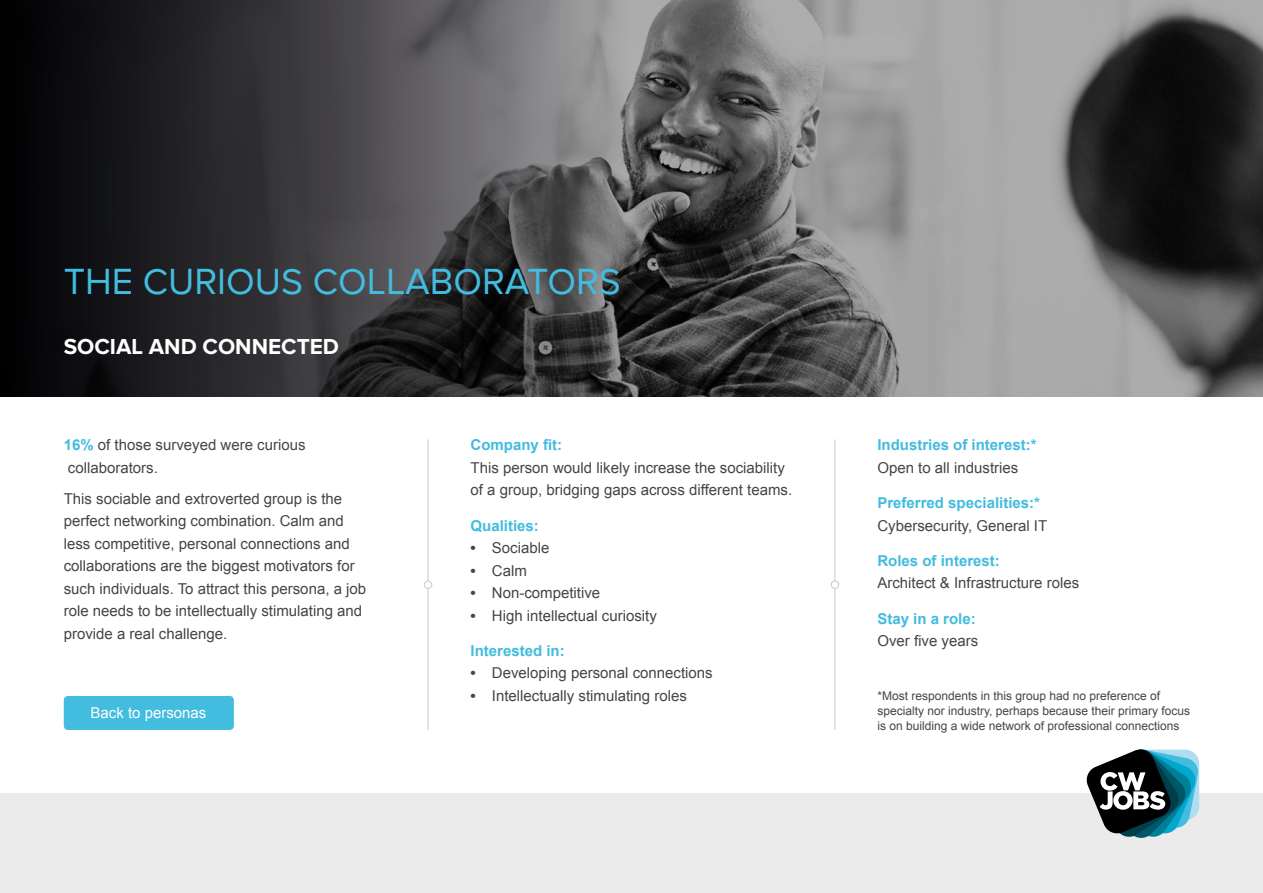
<style>
.page{position:relative;width:1263px;height:893px;background:#fff}
.page>*{position:absolute;margin:0;border:0;box-sizing:border-box;transform-origin:0 0}
.t1{font:37.5px "Proxima Nova";color:#42bcdf}
.t2{font:700 22.5px "Proxima Nova";color:#fff}
.t3{font:15px/22.5px "Arial";color:#454545}
.t4{font:700 15px "Arial";color:#42bcdf}
.t5{font:15px "Arial";color:#fff}
.t6{font:12px/15px "Arial";color:#454545}
.s1{font-weight:700;color:#42bcdf}
.s2{font-weight:700}
</style>
<div class="page">
<img style="left:631px;top:0;width:632px;height:397px">
<svg style="left:0;top:0;width:631px;height:397px;background:#38373a"></svg>
<hr style="left:834px;top:439px;width:1px;height:291px;background:#ccc">
<div style="left:831px;top:581px;width:8px;height:7px;background:#fff;border-radius:50%"></div>
<div style="left:831px;top:580px;width:8px;height:9px;border:1px solid #ccc;border-radius:50%"></div>
<div style="left:0;top:794px;width:1263px;height:99px;background:#ebebeb"></div>
<svg style="left:1087px;top:750px;width:112px;height:88px"></svg>
<hr style="left:427px;top:439px;width:2px;height:291px;background:#ccc">
<div style="left:424px;top:581px;width:8px;height:7px;background:#fff;border-radius:50%"></div>
<div style="left:424px;top:580px;width:8px;height:9px;border:1px solid #ccc;border-radius:50%"></div>
<div style="left:64px;top:696px;width:170px;height:34px;background:#42bcdf;border-radius:4px"></div>
<h1 class="t1" style="left:64px;top:260px;width:559px">THE CURIOUS COLLABORATORS</h1>
<h2 class="t2" style="left:64px;top:337px;width:277px">SOCIAL AND CONNECTED</h2>
<p class="t3" style="left:64px;top:434px;width:243px"><span class="s1">16%</span> of those surveyed were curious collaborators.</p>
<p class="t3" style="left:64px;top:487px;width:304px">This sociable and extroverted group is the perfect networking combination. Calm and less competitive, personal connections and collaborations are the biggest motivators for such individuals. To attract this persona, a job role needs to be intellectually stimulating and provide a real challenge.</p>
<p class="t5" style="left:91px;top:703px;width:117px">Back to personas</p>
<p class="t4" style="left:471px;top:434px;width:93px">Company fit:</p>
<p class="t3" style="left:471px;top:456px;width:323px">This person would likely increase the sociability of a group, bridging gaps across different teams.</p>
<p class="t4" style="left:471px;top:515px;width:70px">Qualities:</p>
<p class="t3" style="left:471px;top:537px;width:80px"><span class="s2">•</span> Sociable</p>
<p class="t3" style="left:471px;top:559px;width:58px"><span class="s2">•</span> Calm</p>
<p class="t3" style="left:471px;top:582px;width:131px"><span class="s2">•</span> Non-competitive</p>
<p class="t3" style="left:471px;top:604px;width:188px"><span class="s2">•</span> High intellectual curiosity</p>
<p class="t4" style="left:471px;top:640px;width:96px">Interested in:</p>
<p class="t3" style="left:471px;top:662px;width:244px"><span class="s2">•</span> Developing personal connections</p>
<p class="t3" style="left:471px;top:684px;width:218px"><span class="s2">•</span> Intellectually stimulating roles</p>
<p class="t4" style="left:877px;top:434px;width:161px">Industries of interest:*</p>
<p class="t3" style="left:877px;top:456px;width:142px">Open to all industries</p>
<p class="t4" style="left:877px;top:492px;width:164px">Preferred specialities:*</p>
<p class="t3" style="left:877px;top:514px;width:171px">Cybersecurity, General IT</p>
<p class="t4" style="left:877px;top:550px;width:124px">Roles of interest:</p>
<p class="t3" style="left:877px;top:572px;width:203px">Architect &amp; Infrastructure roles</p>
<p class="t4" style="left:877px;top:608px;width:100px">Stay in a role:</p>
<p class="t3" style="left:877px;top:630px;width:102px">Over five years</p>
<p class="t6" style="left:877px;top:688px;width:314px">*Most respondents in this group had no preference of specialty nor industry, perhaps because their primary focus is on building a wide network of professional connections</p>
</div>
